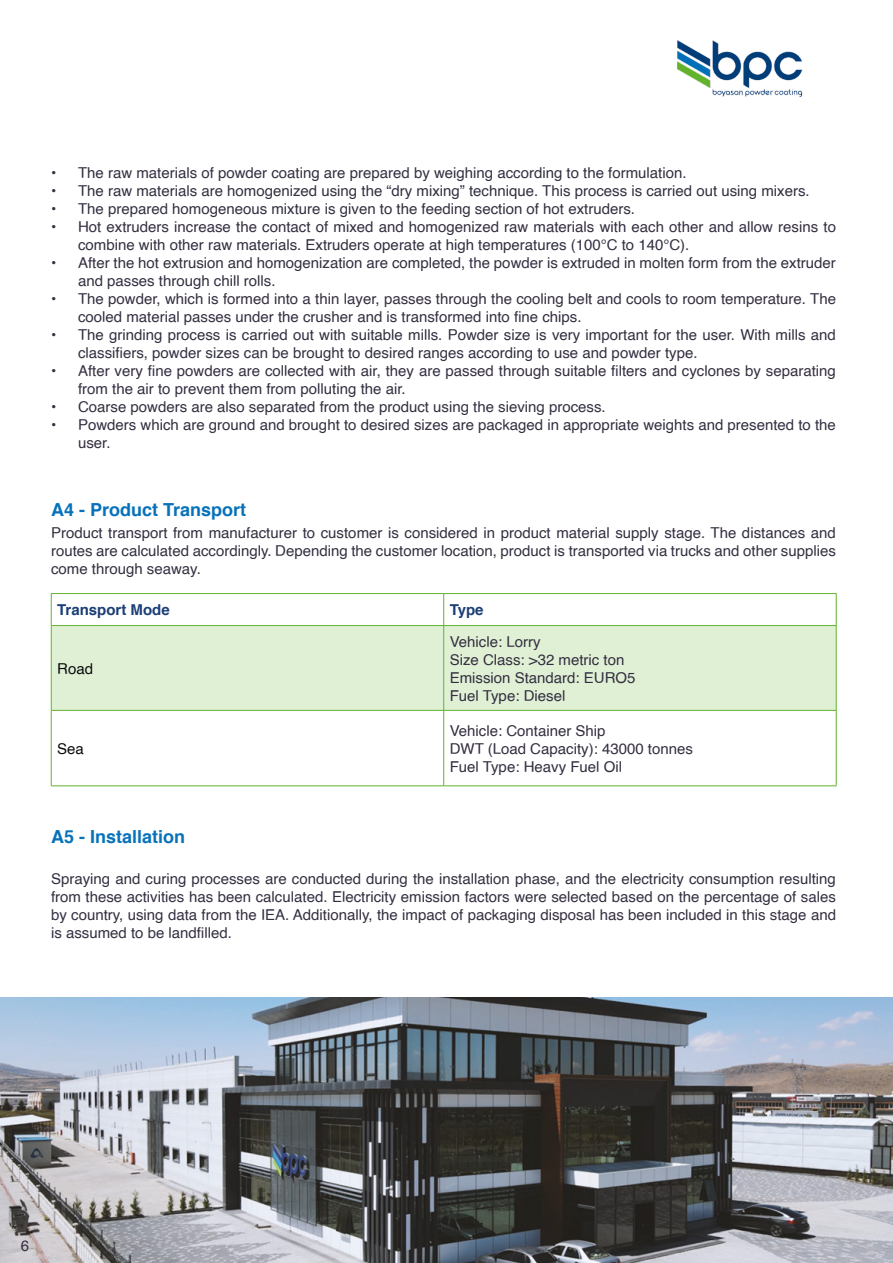
<style>
.page{position:relative;width:893px;height:1263px;background:#fff}
.page>*{position:absolute;margin:0;border:0;box-sizing:border-box;transform-origin:0 0}
.t1{font:700 18px "Helvetica";color:#0772ba}
.t2{font:15px/18px "Helvetica";color:#342e40}
.t3{font:700 15px "Helvetica";color:#1b3e76}
.t4{font:15px "Helvetica";color:#0a0c0b}
</style>
<div class="page">
<img style="left:0;top:997px;width:893px;height:266px">
<div style="left:52px;top:626px;width:784px;height:84px;background:#e0f0d5"></div>
<hr style="left:51px;top:593px;width:393px;height:1px;background:#64b32c">
<hr style="left:51px;top:594px;width:1px;height:31px;background:#64b32c">
<hr style="left:444px;top:593px;width:392px;height:1px;background:#64b32c">
<hr style="left:443px;top:594px;width:1px;height:31px;background:#64b32c">
<hr style="left:836px;top:594px;width:1px;height:31px;background:#64b32c">
<hr style="left:51px;top:625px;width:393px;height:1px;background:#64b32c">
<hr style="left:51px;top:626px;width:1px;height:84px;background:#64b32c">
<hr style="left:444px;top:625px;width:392px;height:1px;background:#64b32c">
<hr style="left:443px;top:626px;width:1px;height:84px;background:#64b32c">
<hr style="left:836px;top:626px;width:1px;height:84px;background:#64b32c">
<hr style="left:51px;top:710px;width:393px;height:1px;background:#64b32c">
<hr style="left:51px;top:710px;width:1px;height:76px;background:#64b32c">
<hr style="left:444px;top:710px;width:392px;height:1px;background:#64b32c">
<hr style="left:443px;top:710px;width:1px;height:76px;background:#64b32c">
<hr style="left:836px;top:710px;width:1px;height:76px;background:#64b32c">
<hr style="left:51px;top:786px;width:393px;height:1px;background:#64b32c">
<hr style="left:444px;top:786px;width:392px;height:1px;background:#64b32c">
<img style="left:677px;top:40px;width:126px;height:57px">
<p class="t2" style="left:51px;top:164px;width:637px">• The raw materials of powder coating are prepared by weighing according to the formulation.</p>
<p class="t2" style="left:51px;top:182px;width:760px">• The raw materials are homogenized using the “dry mixing” technique. This process is carried out using mixers.</p>
<p class="t2" style="left:51px;top:200px;width:585px">• The prepared homogeneous mixture is given to the feeding section of hot extruders.</p>
<p class="t2" style="left:78px;top:218px;width:759px;text-indent:-27px">• Hot extruders increase the contact of mixed and homogenized raw materials with each other and allow resins to combine with other raw materials. Extruders operate at high temperatures (100°C to 140°C).</p>
<p class="t2" style="left:78px;top:254px;width:759px;text-indent:-27px">• After the hot extrusion and homogenization are completed, the powder is extruded in molten form from the extruder and passes through chill rolls.</p>
<p class="t2" style="left:78px;top:290px;width:759px;text-indent:-27px">• The powder, which is formed into a thin layer, passes through the cooling belt and cools to room temperature. The cooled material passes under the crusher and is transformed into fine chips.</p>
<p class="t2" style="left:78px;top:326px;width:759px;text-indent:-27px">• The grinding process is carried out with suitable mills. Powder size is very important for the user. With mills and classifiers, powder sizes can be brought to desired ranges according to use and powder type.</p>
<p class="t2" style="left:78px;top:362px;width:759px;text-indent:-27px">• After very fine powders are collected with air, they are passed through suitable filters and cyclones by separating from the air to prevent them from polluting the air.</p>
<p class="t2" style="left:51px;top:398px;width:556px">• Coarse powders are also separated from the product using the sieving process.</p>
<p class="t2" style="left:78px;top:416px;width:759px;text-indent:-27px">• Powders which are ground and brought to desired sizes are packaged in appropriate weights and presented to the user.</p>
<p class="t1" style="left:51px;top:495px;width:197px">A4 - Product Transport</p>
<p class="t2" style="left:51px;top:524px;width:786px;text-align:justify">Product transport from manufacturer to customer is considered in product material supply stage. The distances and routes are calculated accordingly. Depending the customer location, product is transported via trucks and other supplies come through seaway.</p>
<p class="t3" style="left:57px;top:598px;width:114px">Transport Mode</p>
<p class="t3" style="left:450px;top:598px;width:35px">Type</p>
<p class="t4" style="left:57px;top:657px;width:37px">Road</p>
<p class="t4" style="left:57px;top:737px;width:28px">Sea</p>
<p class="t2" style="left:450px;top:633px;width:92px">Vehicle: Lorry</p>
<p class="t2" style="left:450px;top:651px;width:176px">Size Class: &gt;32 metric ton</p>
<p class="t2" style="left:450px;top:669px;width:187px">Emission Standard: EURO5</p>
<p class="t2" style="left:450px;top:687px;width:117px">Fuel Type: Diesel</p>
<p class="t2" style="left:450px;top:722px;width:157px">Vehicle: Container Ship</p>
<p class="t2" style="left:450px;top:740px;width:245px">DWT (Load Capacity): 43000 tonnes</p>
<p class="t2" style="left:450px;top:758px;width:174px">Fuel Type: Heavy Fuel Oil</p>
<p class="t1" style="left:51px;top:822px;width:136px">A5 - Installation</p>
<p class="t2" style="left:51px;top:870px;width:786px;text-align:justify">Spraying and curing processes are conducted during the installation phase, and the electricity consumption resulting from these activities has been calculated. Electricity emission factors were selected based on the percentage of sales by country, using data from the IEA. Additionally, the impact of packaging disposal has been included in this stage and is assumed to be landfilled.</p>
<p class="t2" style="left:21px;top:1237px;width:10px">6</p>
</div>
